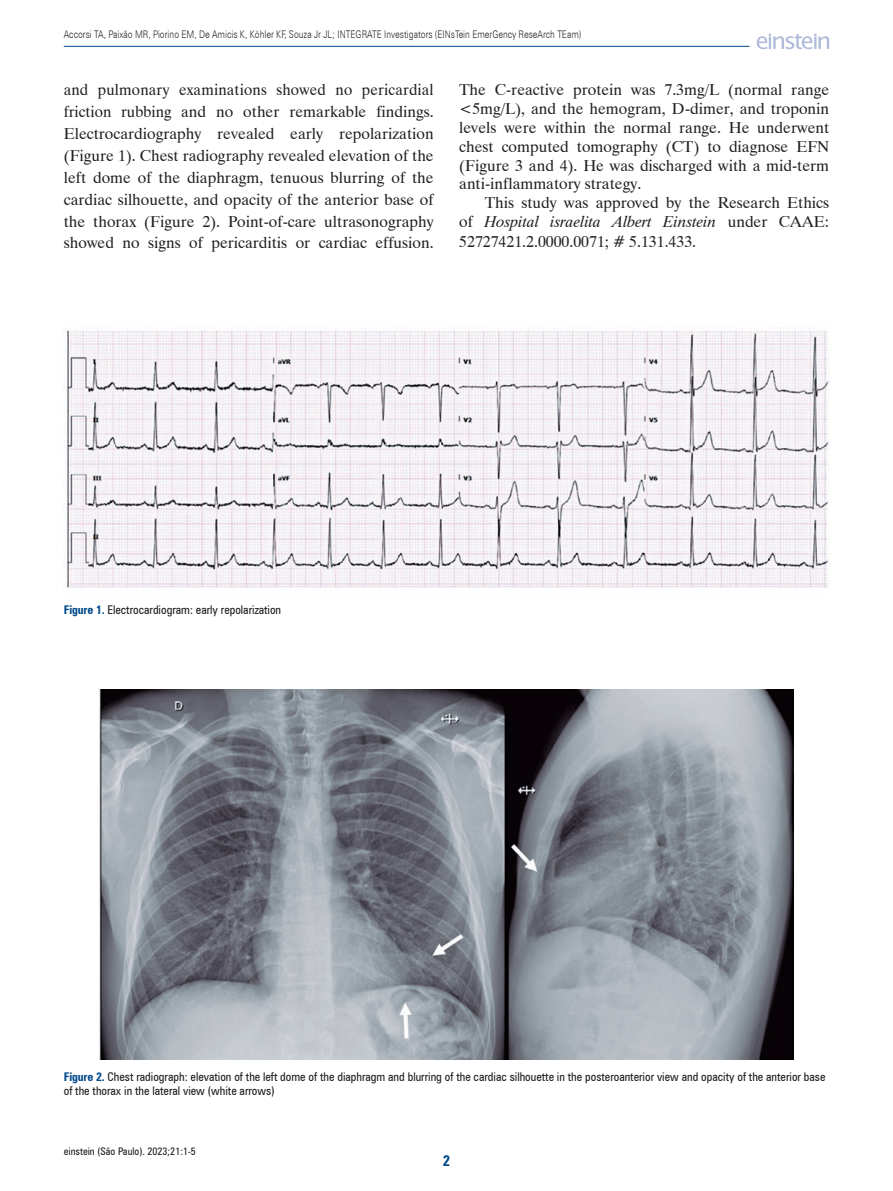
<style>
.page{position:relative;width:893px;height:1191px;background:#fff}
.page>*{position:absolute;margin:0;border:0;box-sizing:border-box;transform-origin:0 0}
.t1{font:15.75px/21.9px "Dutch 801 BT";color:#231f20;text-align:justify}
.t2{font:700 condensed 15px "Zurich BT";color:#004a8b}
.t3{font:condensed 12px/14.2px "Zurich BT";color:#231f20}
.t4{font:300 10.5px "Zurich BT";color:#231f20;scale:.8 1}
.t5{font:condensed 10.5px "Zurich BT";color:#231f20}
.s1{font-style:italic}
.s2{font-weight:700;color:#004a8b}
</style>
<div class="page">
<svg style="left:757px;top:34px;width:72px;height:15px"></svg>
<hr style="left:64px;top:46px;width:685px;height:1px;background:#004a8b">
<img style="left:65px;top:330px;width:764px;height:258px">
<img style="left:100px;top:689px;width:693px;height:370px">
<p class="t4" style="left:64px;top:28px;width:648px">Accorsi TA, Paixão MR, Piorino EM, De Amicis K, Köhler KF, Souza Jr JL; INTEGRATE Investigators (EINsTein EmerGency ReseArch TEam)</p>
<p class="t1" style="left:64px;top:78px;width:371px">and pulmonary examinations showed no pericardial friction rubbing and no other remarkable findings.<br>Electrocardiography revealed early repolarization (Figure 1). Chest radiography revealed elevation of the left dome of the diaphragm, tenuous blurring of the cardiac silhouette, and opacity of the anterior base of the thorax (Figure 2). Point-of-care ultrasonography showed no signs of pericarditis or cardiac effusion.</p>
<p class="t1" style="left:459px;top:80px;width:371px;line-height:18.9px">The C-reactive protein was 7.3mg/L (normal range &lt;5mg/L), and the hemogram, D-dimer, and troponin levels were within the normal range. He underwent chest computed tomography (CT) to diagnose EFN (Figure 3 and 4). He was discharged with a mid-term anti-inflammatory strategy.</p>
<p class="t1" style="left:459px;top:193px;width:371px;line-height:19.2px;text-indent:26px">This study was approved by the Research Ethics of <span class="s1">Hospital israelita Albert Einstein</span> under CAAE:<br>52727421.2.0000.0071; # 5.131.433.</p>
<p class="t3" style="left:64px;top:602px;width:219px"><span class="s2">Figure 1.</span> Electrocardiogram: early repolarization</p>
<p class="t3" style="left:64px;top:1069px;width:763px"><span class="s2">Figure 2.</span> Chest radiograph: elevation of the left dome of the diaphragm and blurring of the cardiac silhouette in the posteroanterior view and opacity of the anterior base of the thorax in the lateral view (white arrows)</p>
<p class="t5" style="left:64px;top:1144px;width:134px">einstein (São Paulo). 2023;21:1-5</p>
<p class="t2" style="left:443px;top:1151px;width:9px">2</p>
</div>
